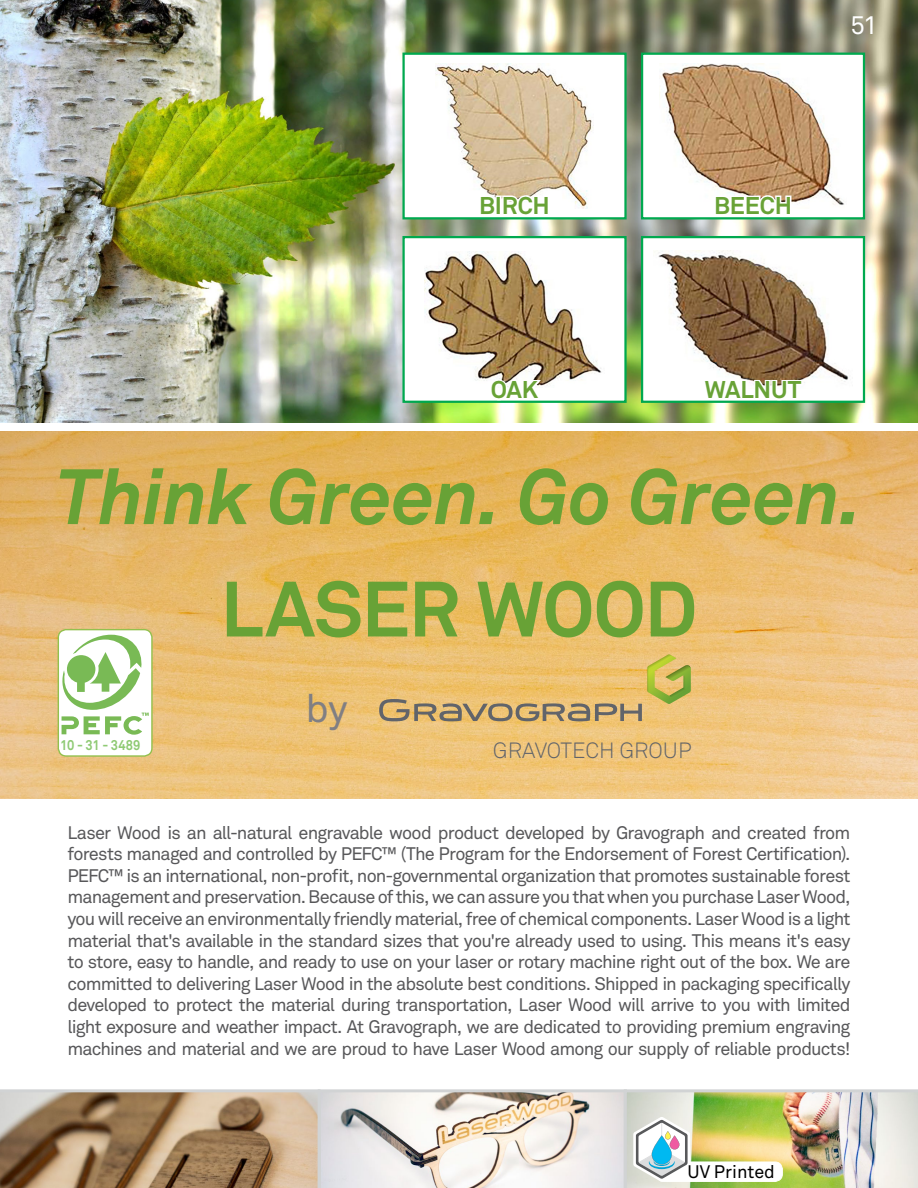
<style>
.page{position:relative;width:918px;height:1188px;background:#fff}
.page>*{position:absolute;margin:0;border:0;box-sizing:border-box;transform-origin:0 0}
.t1{font:italic 700 77.25px "Akkurat Std";letter-spacing:-.01em;color:#68a236}
.t2{font:700 77.25px "Akkurat Std";letter-spacing:-.02em;color:#68a236}
.t3{font:39px "Akkurat Std";color:#807f83}
.t4{font:25.5px "Akkurat Std";color:#fff}
.t5{font:700 24px "Akkurat Std";letter-spacing:-.01em;color:#68a236}
.t6{font:300 21.75px "Akkurat Std";color:#61646a}
.t7{font:18px/21.6px "Akkurat Std";letter-spacing:-.045em;color:#58585a;text-align:justify}
.t8{font:18px "Akkurat Std";color:#000}
.t9{font:700 14.25px "Akkurat Std";letter-spacing:.005em;color:#8fca74;scale:.9 1}
</style>
<div class="page">
<img style="left:0;top:432px;width:918px;height:366px">
<svg style="left:379px;top:654px;width:312px;height:67px;background:#dbb86e"></svg>
<img style="left:0;top:0;width:918px;height:422px">
<div style="left:404px;top:54px;width:222px;height:164px;background:#fff"></div>
<img style="left:436px;top:63px;width:157px;height:146px">
<div style="left:402px;top:53px;width:225px;height:166px;border:2px solid #00a94f"></div>
<div style="left:404px;top:237px;width:222px;height:165px;background:#fff"></div>
<img style="left:425px;top:251px;width:177px;height:134px">
<div style="left:402px;top:236px;width:225px;height:167px;border:2px solid #00a94f"></div>
<div style="left:642px;top:54px;width:222px;height:164px;background:#fff"></div>
<img style="left:660px;top:63px;width:184px;height:142px">
<div style="left:641px;top:53px;width:224px;height:166px;border:2px solid #00a94f"></div>
<div style="left:642px;top:237px;width:222px;height:165px;background:#fff"></div>
<img style="left:658px;top:250px;width:191px;height:133px">
<div style="left:641px;top:236px;width:224px;height:167px;border:2px solid #00a94f"></div>
<svg style="left:478px;top:193px;width:73px;height:25px"></svg>
<svg style="left:488px;top:376px;width:56px;height:27px"></svg>
<svg style="left:713px;top:193px;width:80px;height:25px"></svg>
<svg style="left:701px;top:376px;width:103px;height:30px"></svg>
<img style="left:0;top:1089px;width:918px;height:99px">
<div style="left:58px;top:630px;width:94px;height:126px;background:#fff;border-radius:8px"></div>
<div style="left:58px;top:629px;width:95px;height:128px;border:1px solid #93c04e;border-radius:8px"></div>
<svg style="left:62px;top:635px;width:87px;height:100px"></svg>
<h3 class="t5" style="left:479px;top:191px;width:72px">BIRCH</h3>
<h3 class="t5" style="left:491px;top:375px;width:49px">OAK</h3>
<h3 class="t4" style="left:850px;top:10px;width:29px">51</h3>
<h3 class="t5" style="left:714px;top:191px;width:79px">BEECH</h3>
<h3 class="t5" style="left:705px;top:375px;width:98px">WALNUT</h3>
<h1 class="t1" style="left:56px;top:450px;width:808px">Think Green. Go Green.</h1>
<h1 class="t2" style="left:220px;top:562px;width:479px">LASER WOOD</h1>
<p class="t9" style="left:60px;top:737px;width:91px">10 - 31 - 3489</p>
<h2 class="t3" style="left:305px;top:685px;width:44px">by</h2>
<p class="t6" style="left:493px;top:737px;width:200px">GRAVOTECH GROUP</p>
<p class="t7" style="left:68px;top:822px;width:785px">Laser Wood is an all-natural engravable wood product developed by Gravograph and created from forests managed and controlled by PEFC™ (The Program for the Endorsement of Forest Certification).<br>PEFC™ is an international, non-profit, non-governmental organization that promotes sustainable forest management and preservation. Because of this, we can assure you that when you purchase Laser Wood, you will receive an environmentally friendly material, free of chemical components. Laser Wood is a light material that's available in the standard sizes that you're already used to using. This means it's easy to store, easy to handle, and ready to use on your laser or rotary machine right out of the box. We are committed to delivering Laser Wood in the absolute best conditions. Shipped in packaging specifically developed to protect the material during transportation, Laser Wood will arrive to you with limited light exposure and weather impact. At Gravograph, we are dedicated to providing premium engraving machines and material and we are proud to have Laser Wood among our supply of reliable products!</p>
<p class="t8" style="left:687px;top:1162px;width:89px">UV Printed</p>
</div>
